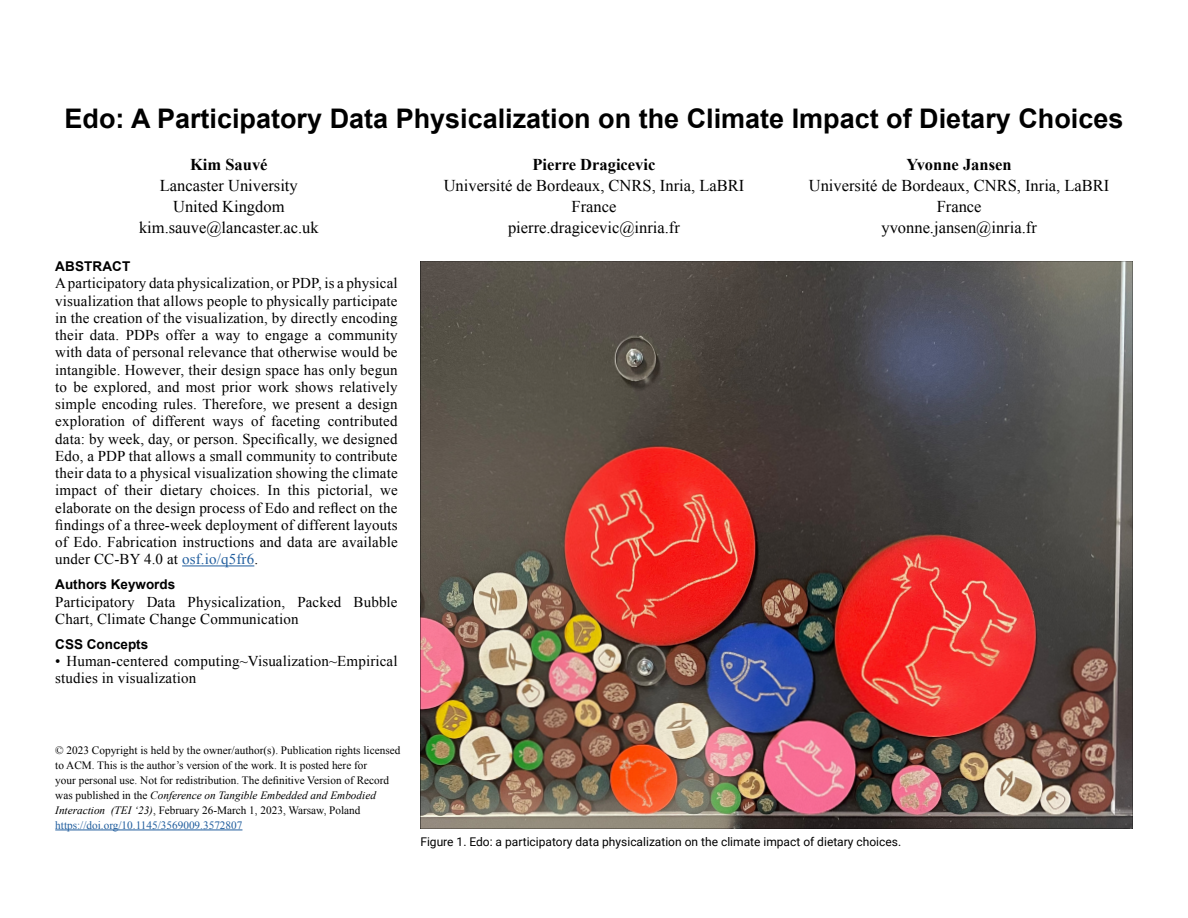
<style>
.page{position:relative;width:1188px;height:918px;background:#fff}
.page>*{position:absolute;margin:0;border:0;box-sizing:border-box;transform-origin:0 0}
.t1{font:700 27px "Arial";color:#000}
.t2{font:16.5px/21px "Times New Roman";color:#000;text-align:center}
.t3{font:700 16.5px "Times New Roman";color:#000}
.t4{font:15px/17.2px "Times New Roman";letter-spacing:.01em;color:#000}
.t5{font:700 13.5px "Arial";color:#000}
.t6{font:12px "Roboto";color:#000}
.t7{font:11.25px/15px "Times New Roman";color:#000}
.s1{color:#215e9e}
.s2{font-style:italic}
</style>
<div class="page">
<hr style="left:55px;top:830px;width:187px;height:1px;background:#215e9e">
<hr style="left:182px;top:566px;width:72px;height:1px;background:#215e9e">
<img style="left:420px;top:261px;width:713px;height:568px">
<h1 class="t1" style="left:65px;top:100px;width:1060px">Edo: A Participatory Data Physicalization on the Climate Impact of Dietary Choices</h1>
<p class="t3" style="left:190px;top:153px;width:79px">Kim Sauvé</p>
<p class="t2" style="left:139px;top:174px;width:181px">Lancaster University<br>United Kingdom kim.sauve@lancaster.ac.uk</p>
<p class="t3" style="left:533px;top:153px;width:124px">Pierre Dragicevic</p>
<p class="t2" style="left:444px;top:174px;width:302px">Université de Bordeaux, CNRS, Inria, LaBRI<br>France<br>pierre.dragicevic@inria.fr</p>
<p class="t3" style="left:907px;top:153px;width:106px">Yvonne Jansen</p>
<p class="t2" style="left:809px;top:174px;width:302px">Université de Bordeaux, CNRS, Inria, LaBRI<br>France<br>yvonne.jansen@inria.fr</p>
<p class="t5" style="left:55px;top:257px;width:77px">ABSTRACT</p>
<p class="t4" style="left:55px;top:274px;width:344px;text-align:justify">A participatory data physicalization, or PDP, is a physical visualization that allows people to physically participate in the creation of the visualization, by directly encoding their data. PDPs offer a way to engage a community with data of personal relevance that otherwise would be intangible. However, their design space has only begun to be explored, and most prior work shows relatively simple encoding rules. Therefore, we present a design exploration of different ways of faceting contributed data: by week, day, or person. Specifically, we designed Edo, a PDP that allows a small community to contribute their data to a physical visualization showing the climate impact of their dietary choices. In this pictorial, we elaborate on the design process of Edo and reflect on the findings of a three-week deployment of different layouts of Edo. Fabrication instructions and data are available under CC-BY 4.0 at <span class="s1">osf.io/q5fr6</span>.</p>
<p class="t5" style="left:55px;top:576px;width:122px">Authors Keywords</p>
<p class="t4" style="left:55px;top:593px;width:344px">Participatory Data Physicalization, Packed Bubble<br>Chart, Climate Change Communication</p>
<p class="t5" style="left:55px;top:635px;width:95px">CSS Concepts</p>
<p class="t4" style="left:55px;top:652px;width:344px">• Human-centered computing~Visualization~Empirical studies in visualization</p>
<p class="t7" style="left:55px;top:742px;width:347px">© 2023 Copyright is held by the owner/author(s). Publication rights licensed to ACM. This is the author’s version of the work. It is posted here for<br>your personal use. Not for redistribution. The definitive Version of Record was published in the <span class="s2">Conference on Tangible Embedded and Embodied Interaction (TEI ‘23)</span>, February 26-March 1, 2023, Warsaw, Poland <span class="s1">https://doi.org/10.1145/3569009.3572807</span></p>
<p class="t6" style="left:420px;top:834px;width:482px">Figure 1. Edo: a participatory data physicalization on the climate impact of dietary choices.</p>
</div>
